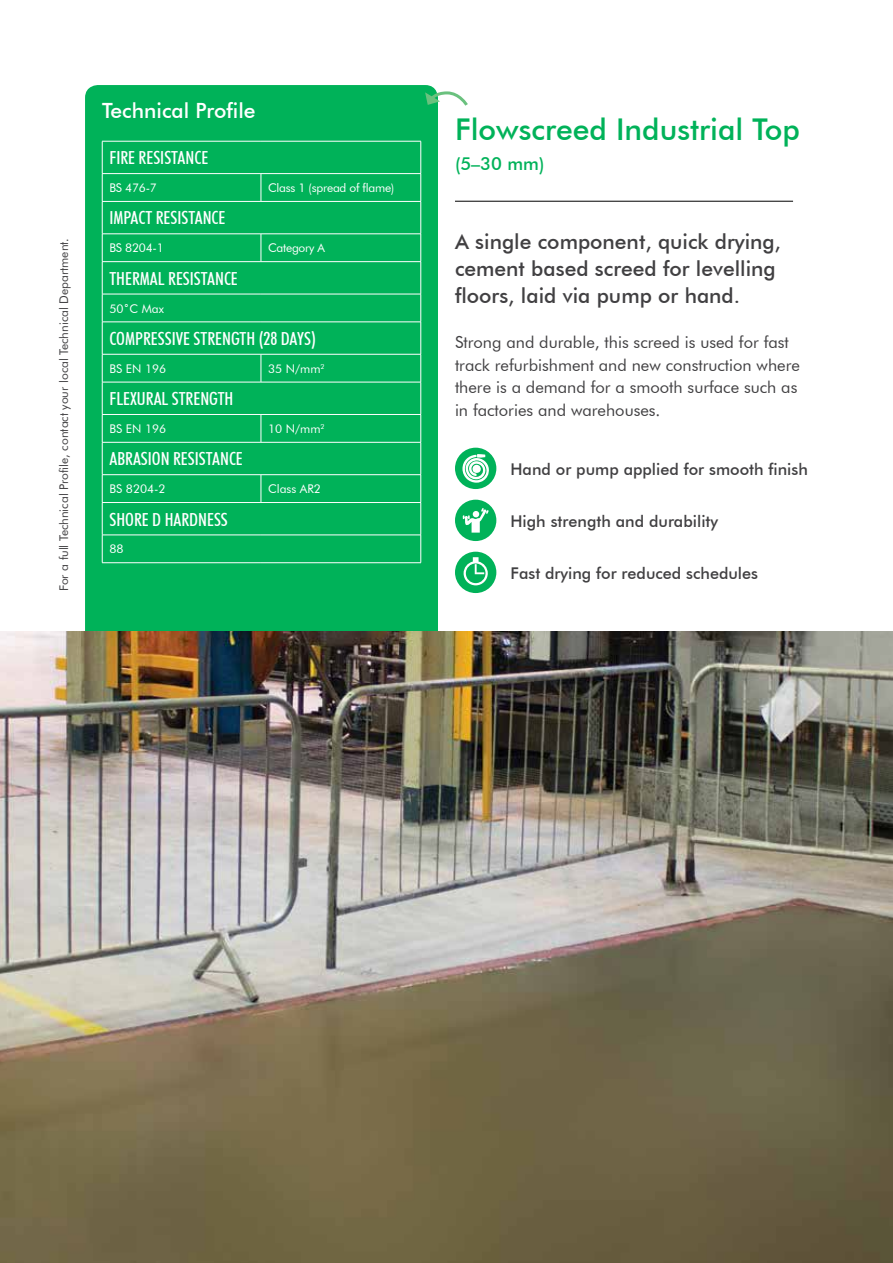
<style>
.page{position:relative;width:893px;height:1263px;background:#fff}
.page>*{position:absolute;margin:0;border:0;box-sizing:border-box;transform-origin:0 0}
.t1{font:500 30px "Futura BT";color:#00b259}
.t2{font:500 21px/27px "Futura BT";color:#414042}
.t3{font:500 21px "Futura BT";color:#fff}
.t4{font:500 condensed 18px "Futura BT";color:#fff}
.t5{font:500 18px "Futura BT";color:#00b259}
.t6{font:16.5px/22.5px "Futura BT";color:#414042}
.t7{font:500 16.2px "Futura BT";color:#414042}
.t8{font:12px "Futura BT";letter-spacing:-.02em;color:#fff}
.t9{font:12px "Futura BT";color:#414042}
.t10{font:12px "Futura BT";color:#fff}
</style>
<div class="page">
<hr style="left:455px;top:201px;width:338px;height:1px;background:#000">
<div style="left:455px;top:448px;width:41px;height:41px;background:#00b259;border-radius:50%"></div>
<svg style="left:462px;top:454px;width:27px;height:29px"></svg>
<div style="left:455px;top:500px;width:41px;height:41px;background:#00b259;border-radius:50%"></div>
<svg style="left:463px;top:508px;width:26px;height:25px"></svg>
<div style="left:473px;top:511px;width:6px;height:7px;background:#fff;border-radius:3px"></div>
<div style="left:455px;top:552px;width:41px;height:41px;background:#00b259;border-radius:50%"></div>
<svg style="left:464px;top:557px;width:24px;height:28px"></svg>
<div style="left:85px;top:85px;width:353px;height:546px;background:#00b259"></div>
<svg style="left:425px;top:90px;width:43px;height:18px"></svg>
<img style="left:0;top:631px;width:893px;height:632px">
<hr style="left:102px;top:141px;width:1px;height:32px;background:#fff">
<hr style="left:421px;top:141px;width:1px;height:32px;background:#fff">
<hr style="left:102px;top:202px;width:1px;height:32px;background:#fff">
<hr style="left:421px;top:202px;width:1px;height:32px;background:#fff">
<hr style="left:102px;top:261px;width:159px;height:1px;background:#fff">
<hr style="left:102px;top:262px;width:1px;height:32px;background:#fff">
<hr style="left:261px;top:261px;width:160px;height:1px;background:#fff">
<hr style="left:421px;top:262px;width:1px;height:32px;background:#fff">
<hr style="left:102px;top:294px;width:159px;height:1px;background:#fff">
<svg style="left:102px;top:294px;width:1px;height:28px"></svg>
<hr style="left:261px;top:294px;width:160px;height:1px;background:#fff">
<svg style="left:421px;top:294px;width:1px;height:28px"></svg>
<hr style="left:102px;top:322px;width:159px;height:1px;background:#fff">
<hr style="left:102px;top:322px;width:1px;height:32px;background:#fff">
<hr style="left:261px;top:322px;width:160px;height:1px;background:#fff">
<hr style="left:421px;top:322px;width:1px;height:32px;background:#fff">
<hr style="left:102px;top:354px;width:159px;height:1px;background:#fff">
<svg style="left:102px;top:354px;width:1px;height:28px"></svg>
<hr style="left:261px;top:354px;width:160px;height:1px;background:#fff">
<svg style="left:261px;top:354px;width:1px;height:28px"></svg>
<svg style="left:421px;top:354px;width:1px;height:28px"></svg>
<hr style="left:102px;top:382px;width:159px;height:1px;background:#fff">
<hr style="left:102px;top:382px;width:1px;height:32px;background:#fff">
<hr style="left:261px;top:382px;width:160px;height:1px;background:#fff">
<hr style="left:421px;top:382px;width:1px;height:32px;background:#fff">
<hr style="left:102px;top:414px;width:159px;height:1px;background:#fff">
<svg style="left:102px;top:415px;width:1px;height:27px"></svg>
<hr style="left:261px;top:414px;width:160px;height:1px;background:#fff">
<svg style="left:261px;top:415px;width:1px;height:27px"></svg>
<svg style="left:421px;top:415px;width:1px;height:27px"></svg>
<hr style="left:102px;top:442px;width:159px;height:1px;background:#fff">
<hr style="left:102px;top:442px;width:1px;height:32px;background:#fff">
<hr style="left:261px;top:442px;width:160px;height:1px;background:#fff">
<hr style="left:421px;top:442px;width:1px;height:32px;background:#fff">
<hr style="left:102px;top:474px;width:159px;height:1px;background:#fff">
<svg style="left:102px;top:475px;width:1px;height:27px"></svg>
<hr style="left:261px;top:474px;width:160px;height:1px;background:#fff">
<svg style="left:261px;top:475px;width:1px;height:27px"></svg>
<svg style="left:421px;top:475px;width:1px;height:27px"></svg>
<hr style="left:102px;top:502px;width:159px;height:1px;background:#fff">
<hr style="left:102px;top:503px;width:1px;height:32px;background:#fff">
<hr style="left:261px;top:502px;width:160px;height:1px;background:#fff">
<hr style="left:421px;top:503px;width:1px;height:32px;background:#fff">
<hr style="left:102px;top:535px;width:159px;height:1px;background:#fff">
<svg style="left:102px;top:535px;width:1px;height:27px"></svg>
<hr style="left:261px;top:535px;width:160px;height:1px;background:#fff">
<svg style="left:421px;top:535px;width:1px;height:27px"></svg>
<hr style="left:102px;top:562px;width:159px;height:1px;background:#fff">
<hr style="left:261px;top:562px;width:160px;height:1px;background:#fff">
<hr style="left:102px;top:234px;width:159px;height:1px;background:#fff">
<svg style="left:102px;top:234px;width:1px;height:27px"></svg>
<hr style="left:261px;top:234px;width:160px;height:1px;background:#fff">
<svg style="left:261px;top:234px;width:1px;height:27px"></svg>
<svg style="left:421px;top:234px;width:1px;height:27px"></svg>
<hr style="left:102px;top:141px;width:159px;height:1px;background:#fff">
<hr style="left:261px;top:141px;width:160px;height:1px;background:#fff">
<svg style="left:102px;top:174px;width:1px;height:27px"></svg>
<svg style="left:261px;top:174px;width:1px;height:27px"></svg>
<svg style="left:421px;top:174px;width:1px;height:27px"></svg>
<hr style="left:102px;top:201px;width:159px;height:1px;background:#fff">
<hr style="left:261px;top:201px;width:160px;height:1px;background:#fff">
<hr style="left:102px;top:173px;width:159px;height:1px;background:#fff">
<hr style="left:261px;top:173px;width:160px;height:1px;background:#fff">
<p class="t9" style="left:56px;top:591px;width:354px;rotate:-90deg">For a full Technical Profile, contact your local Technical Department.</p>
<p class="t3" style="left:102px;top:98px;width:155px">Technical Profile</p>
<p class="t4" style="left:109px;top:147px;width:100px">FIRE RESISTANCE</p>
<p class="t8" style="left:109px;top:180px;width:49px">BS 476-7</p>
<p class="t8" style="left:268px;top:180px;width:128px">Class 1 (spread of flame)</p>
<p class="t4" style="left:109px;top:207px;width:117px">IMPACT RESISTANCE</p>
<p class="t8" style="left:109px;top:241px;width:56px">BS 8204-1</p>
<p class="t8" style="left:268px;top:241px;width:58px">Category A</p>
<p class="t4" style="left:109px;top:267px;width:130px">THERMAL RESISTANCE</p>
<p class="t8" style="left:109px;top:301px;width:56px">50˚C Max</p>
<p class="t4" style="left:109px;top:328px;width:208px">COMPRESSIVE STRENGTH (28 DAYS)</p>
<p class="t8" style="left:109px;top:361px;width:58px">BS EN 196</p>
<p class="t8" style="left:268px;top:361px;width:58px">35 N/mm<sup>2</sup></p>
<p class="t4" style="left:109px;top:388px;width:126px">FLEXURAL STRENGTH</p>
<p class="t8" style="left:109px;top:421px;width:58px">BS EN 196</p>
<p class="t8" style="left:268px;top:421px;width:58px">10 N/mm<sup>2</sup></p>
<p class="t4" style="left:109px;top:448px;width:135px">ABRASION RESISTANCE</p>
<p class="t8" style="left:109px;top:482px;width:58px">BS 8204-2</p>
<p class="t10" style="left:268px;top:482px;width:54px">Class AR2</p>
<p class="t4" style="left:109px;top:508px;width:120px">SHORE D HARDNESS</p>
<p class="t8" style="left:109px;top:542px;width:16px">88</p>
<h1 class="t1" style="left:455px;top:111px;width:346px">Flowscreed Industrial Top</h1>
<p class="t5" style="left:455px;top:152px;width:91px">(5–30 mm)</p>
<p class="t2" style="left:455px;top:228px;width:327px">A single component, quick drying, cement based screed for levelling floors, laid via pump or hand.</p>
<p class="t6" style="left:455px;top:331px;width:346px">Strong and durable, this screed is used for fast track refurbishment and new construction where there is a demand for a smooth surface such as in factories and warehouses.</p>
<p class="t7" style="left:510px;top:459px;width:299px">Hand or pump applied for smooth finish</p>
<p class="t7" style="left:510px;top:511px;width:209px">High strength and durability</p>
<p class="t7" style="left:510px;top:563px;width:249px">Fast drying for reduced schedules</p>
</div>
